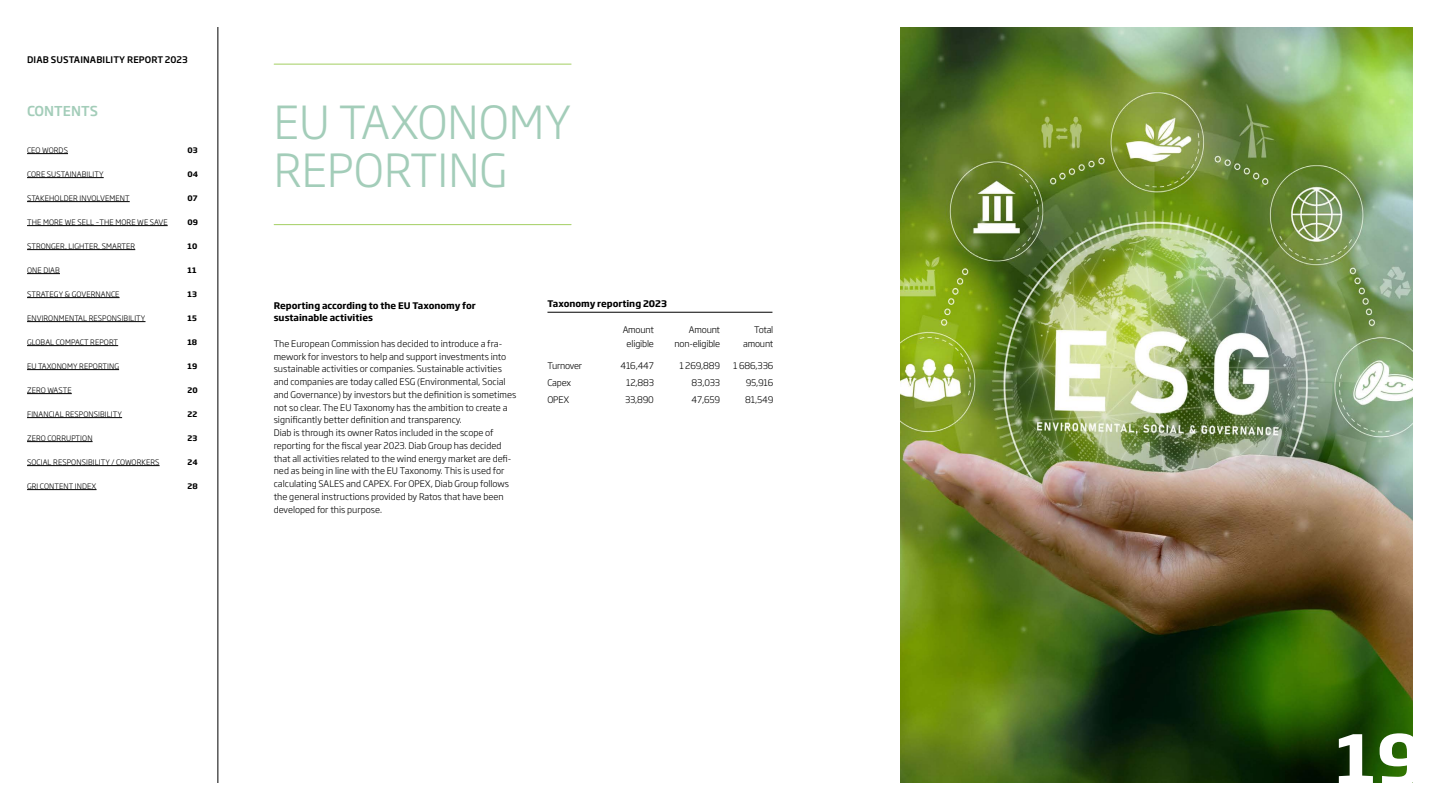
<style>
.page{position:relative;width:1440px;height:810px;background:#fff}
.page>*{position:absolute;margin:0;border:0;box-sizing:border-box;transform-origin:0 0}
.t1{font:700 67.5px "Soho Gothic Std";color:#fff}
.t2{font:300 45px/48.8px "Soho Gothic Std";color:#a3cdb9}
.t3{font:500 13.5px "Soho Gothic Std";color:#a3cdb9}
.t4{font:300 9px/12.8px "Soho Gothic Std";color:#000}
.t5{font:700 9px/12.8px "Soho Gothic Std";color:#000}
.t6{font:500 9px "Soho Gothic Std";letter-spacing:.015em;color:#000}
.t7{font:300 9px "Soho Gothic Std";letter-spacing:-.02em;color:#000}
.t8{font:300 7.5px "Soho Gothic Std";letter-spacing:.015em;color:#000}
.t9{font:700 7.5px "Soho Gothic Std";color:#000}
</style>
<div class="page">
<hr style="left:27px;top:153px;width:41px;height:1px;background:#000">
<hr style="left:27px;top:177px;width:77px;height:1px;background:#000">
<hr style="left:27px;top:201px;width:103px;height:1px;background:#000">
<hr style="left:27px;top:225px;width:141px;height:1px;background:#000">
<hr style="left:27px;top:249px;width:108px;height:1px;background:#000">
<hr style="left:27px;top:273px;width:33px;height:1px;background:#000">
<hr style="left:27px;top:297px;width:93px;height:1px;background:#000">
<hr style="left:27px;top:321px;width:118px;height:1px;background:#000">
<hr style="left:27px;top:345px;width:91px;height:1px;background:#000">
<hr style="left:27px;top:369px;width:92px;height:1px;background:#000">
<hr style="left:27px;top:393px;width:45px;height:1px;background:#000">
<hr style="left:27px;top:417px;width:95px;height:1px;background:#000">
<hr style="left:27px;top:441px;width:66px;height:1px;background:#000">
<hr style="left:27px;top:465px;width:133px;height:1px;background:#000">
<hr style="left:27px;top:489px;width:70px;height:1px;background:#000">
<hr style="left:218px;top:27px;width:1px;height:756px;background:#000">
<img style="left:900px;top:27px;width:513px;height:756px">
<hr style="left:547px;top:312px;width:225px;height:1px;background:#000">
<hr style="left:274px;top:64px;width:297px;height:1px;background:#a3cf62">
<hr style="left:274px;top:224px;width:297px;height:1px;background:#a3cf62">
<p class="t6" style="left:27px;top:54px;width:162px">DIAB SUSTAINABILITY REPORT 2023</p>
<h3 class="t3" style="left:27px;top:103px;width:73px">CONTENTS</h3>
<p class="t8" style="left:27px;top:145px;width:42px">CEO WORDS</p>
<p class="t8" style="left:27px;top:169px;width:78px">CORE SUSTAINABILITY</p>
<p class="t8" style="left:27px;top:193px;width:104px">STAKEHOLDER INVOLVEMENT</p>
<p class="t8" style="left:27px;top:217px;width:142px">THE MORE WE SELL –THE MORE WE SAVE</p>
<p class="t8" style="left:27px;top:241px;width:110px">STRONGER, LIGHTER, SMARTER</p>
<p class="t8" style="left:27px;top:265px;width:34px">ONE DIAB</p>
<p class="t8" style="left:27px;top:289px;width:94px">STRATEGY &amp; GOVERNANCE</p>
<p class="t8" style="left:27px;top:313px;width:120px">ENVIRONMENTAL RESPONSIBILITY</p>
<p class="t8" style="left:27px;top:337px;width:93px">GLOBAL COMPACT REPORT</p>
<p class="t8" style="left:27px;top:361px;width:94px">EU TAXONOMY REPORTING</p>
<p class="t8" style="left:27px;top:385px;width:46px">ZERO WASTE</p>
<p class="t8" style="left:27px;top:409px;width:97px">FINANCIAL RESPONSIBILITY</p>
<p class="t8" style="left:27px;top:433px;width:67px">ZERO CORRUPTION</p>
<p class="t8" style="left:27px;top:457px;width:134px">SOCIAL RESPONSIBILITY / COWORKERS</p>
<p class="t8" style="left:27px;top:481px;width:71px">GRI CONTENT INDEX</p>
<p class="t9" style="left:188px;top:145px;width:12px">03</p>
<p class="t9" style="left:188px;top:169px;width:12px">04</p>
<p class="t9" style="left:188px;top:193px;width:12px">07</p>
<p class="t9" style="left:188px;top:217px;width:12px">09</p>
<p class="t9" style="left:188px;top:241px;width:11px">10</p>
<p class="t9" style="left:188px;top:265px;width:11px">11</p>
<p class="t9" style="left:188px;top:289px;width:11px">13</p>
<p class="t9" style="left:188px;top:313px;width:11px">15</p>
<p class="t9" style="left:188px;top:337px;width:11px">18</p>
<p class="t9" style="left:188px;top:361px;width:11px">19</p>
<p class="t9" style="left:188px;top:385px;width:12px">20</p>
<p class="t9" style="left:188px;top:409px;width:11px">22</p>
<p class="t9" style="left:188px;top:433px;width:11px">23</p>
<p class="t9" style="left:188px;top:457px;width:12px">24</p>
<p class="t9" style="left:188px;top:481px;width:12px">28</p>
<h2 class="t2" style="left:274px;top:98px;width:299px">EU TAXONOMY<br>REPORTING</h2>
<p class="t5" style="left:274px;top:299px;width:204px">Reporting according to the EU Taxonomy for sustainable activities</p>
<p class="t4" style="left:274px;top:337px;width:244px">The European Commission has decided to introduce a fra&shy;mework for investors to help and support investments into sustainable activities or companies. Sustainable activities and companies are today called ESG (Environmental, Social and Governance) by investors but the definition is sometimes not so clear. The EU Taxonomy has the ambition to create a significantly better definition and transparency.<br>Diab is through its owner Ratos included in the scope of reporting for the fiscal year 2023. Diab Group has decided that all activities related to the wind energy market are defi&shy;ned as being in line with the EU Taxonomy. This is used for calculating SALES and CAPEX. For OPEX, Diab Group follows the general instructions provided by Ratos that have been developed for this purpose.</p>
<p class="t5" style="left:547px;top:297px;width:121px">Taxonomy reporting 2023</p>
<p class="t4" style="left:623px;top:324px;width:33px">Amount</p>
<p class="t4" style="left:689px;top:324px;width:33px">Amount</p>
<p class="t4" style="left:754px;top:324px;width:21px">Total</p>
<p class="t7" style="left:627px;top:338px;width:29px">eligible</p>
<p class="t7" style="left:675px;top:338px;width:47px">non-eligible</p>
<p class="t4" style="left:743px;top:337px;width:32px">amount</p>
<p class="t7" style="left:547px;top:360px;width:36px">Turnover</p>
<p class="t4" style="left:621px;top:359px;width:35px">416,447</p>
<p class="t4" style="left:679px;top:359px;width:42px">1 269,889</p>
<p class="t4" style="left:733px;top:359px;width:42px">1 686,336</p>
<p class="t4" style="left:547px;top:376px;width:25px">Capex</p>
<p class="t4" style="left:626px;top:376px;width:29px">12,883</p>
<p class="t4" style="left:692px;top:376px;width:30px">83,033</p>
<p class="t4" style="left:746px;top:376px;width:29px">95,916</p>
<p class="t4" style="left:547px;top:393px;width:23px">OPEX</p>
<p class="t4" style="left:625px;top:393px;width:30px">33,890</p>
<p class="t4" style="left:692px;top:393px;width:30px">47,659</p>
<p class="t4" style="left:745px;top:393px;width:30px">81,549</p>
<h1 class="t1" style="left:1335px;top:716px;width:89px">19</h1>
</div>
